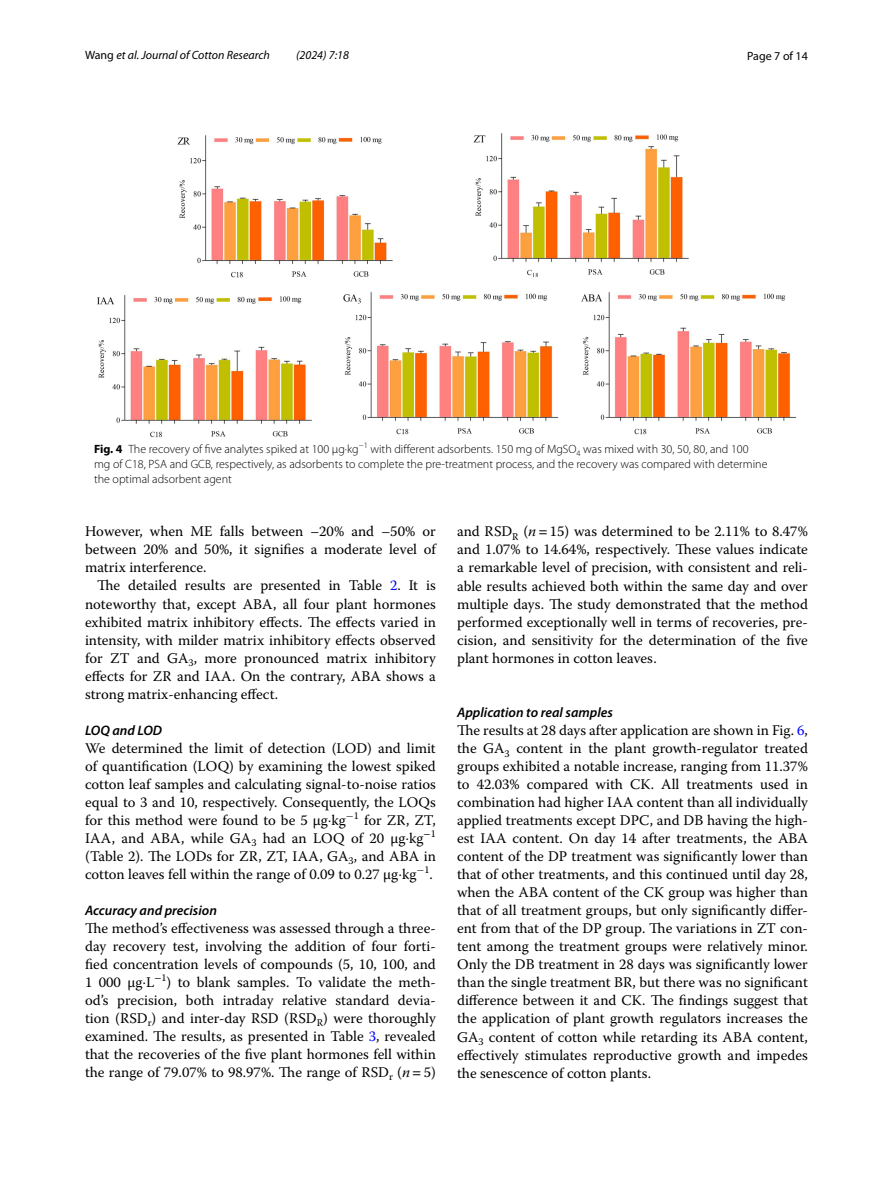
<style>
.page{position:relative;width:893px;height:1187px;background:#fff}
.page>*{position:absolute;margin:0;border:0;box-sizing:border-box;transform-origin:0 0}
.t1{font:14.7px/18px "Warnock Pro";color:#000;text-align:justify}
.t2{font:italic 600 13.8px "Myriad Pro";color:#000}
.t3{font:300 12px/15px "Myriad Pro";color:#000}
.t4{font:italic 12px "Myriad Pro";color:#000}
.t5{font:12px "Myriad Pro";color:#000}
.s1{font-style:normal}
.s2{font-weight:700}
.s3{color:#00f}
.s4{font-family:"STIX"}
.s5{font-style:italic}
.s6{font-family:"STIX";font-style:italic}
</style>
<div class="page">
<img style="left:97px;top:133px;width:700px;height:304px">
<p class="t4" style="left:85px;top:48px;width:186px"><span class="s1">Wang</span> et al. Journal of Cotton Research</p>
<p class="t4" style="left:296px;top:48px;width:54px">(2024) 7:18</p>
<p class="t5" style="left:747px;top:48px;width:62px">Page 7 of 14</p>
<p class="t3" style="left:94px;top:441px;width:675px"><span class="s2">Fig. 4</span> The recovery of five analytes spiked at 100 μg·kg<sup>−1</sup> with different adsorbents. 150 mg of -MgSO<sub>4</sub> was mixed with 30, 50, 80, and 100 mg of C18, PSA and GCB, respectively, as adsorbents to complete the pre-treatment process, and the recovery was compared with determine the optimal adsorbent agent</p>
<p class="t1" style="left:85px;top:522px;width:352px">However, when ME falls between –20% and –50% or between 20% and 50%, it signifies a moderate level of matrix interference.</p>
<p class="t1" style="left:85px;top:576px;width:352px;text-indent:12px">The detailed results are presented in Table <span class="s3">2</span>. It is noteworthy that, except ABA, all four plant hormones exhibited matrix inhibitory effects. The effects varied in intensity, with milder matrix inhibitory effects observed for ZT and GA<sub>3</sub>, more pronounced matrix inhibitory effects for ZR and IAA. On the contrary, ABA shows a strong matrix-enhancing effect.</p>
<p class="t2" style="left:85px;top:721px;width:79px">LOQ and LOD</p>
<p class="t1" style="left:85px;top:738px;width:352px">We determined the limit of detection (LOD) and limit of quantification (LOQ) by examining the lowest spiked cotton leaf samples and calculating signal-to-noise ratios equal to 3 and 10, respectively. Consequently, the LOQs for this method were found to be 5 μg<span class="s4">·</span>kg<sup>−</sup><sup>1</sup> for ZR, ZT, IAA, and ABA, while GA<sub>3</sub> had an LOQ of 20 μg<span class="s4">·</span>kg<sup>−</sup><sup>1 </sup>(Table 2). The LODs for ZR, ZT, IAA, GA<sub>3</sub>, and ABA in cotton leaves fell within the range of 0.09 to 0.27 μg<span class="s4">·</span>kg<sup>−</sup><sup>1</sup>.</p>
<p class="t2" style="left:85px;top:901px;width:133px">Accuracy and precision</p>
<p class="t1" style="left:85px;top:918px;width:352px">The method’s effectiveness was assessed through a three&shy;day recovery test, involving the addition of four forti&shy;fied concentration levels of compounds (5, 10, 100, and 1 000 μg<span class="s4">·</span>L<sup>−</sup><sup>1</sup>) to blank samples. To validate the meth&shy;od’s precision, both intraday relative standard devia&shy;tion (RSD<sub>r</sub>) and inter-day RSD (RSD<sub>R</sub>) were thoroughly examined. The results, as presented in Table <span class="s3">3</span>, revealed that the recoveries of the five plant hormones fell within the range of 79.07% to 98.97%. The range of RSD<sub>r</sub> (<span class="s5">n</span><span class="s6">=</span>5)</p>
<p class="t1" style="left:457px;top:522px;width:352px">and RSD<sub>R</sub> (<span class="s5">n</span><span class="s6">=</span>15) was determined to be 2.11% to 8.47% and 1.07% to 14.64%, respectively. These values indicate a remarkable level of precision, with consistent and reli&shy;able results achieved both within the same day and over multiple days. The study demonstrated that the method performed exceptionally well in terms of recoveries, pre&shy;cision, and sensitivity for the determination of the five plant hormones in cotton leaves.</p>
<p class="t2" style="left:457px;top:704px;width:157px">Application to real samples</p>
<p class="t1" style="left:457px;top:721px;width:352px">The results at 28 days after application are shown in Fig. <span class="s3">6</span>, the GA<sub>3</sub> content in the plant growth-regulator treated groups exhibited a notable increase, ranging from 11.37% to 42.03% compared with CK. All treatments used in combination had higher IAA content than all individually applied treatments except DPC, and DB having the high&shy;est IAA content. On day 14 after treatments, the ABA content of the DP treatment was significantly lower than that of other treatments, and this continued until day 28, when the ABA content of the CK group was higher than that of all treatment groups, but only significantly differ&shy;ent from that of the DP group. The variations in ZT con&shy;tent among the treatment groups were relatively minor.<br>Only the DB treatment in 28 days was significantly lower than the single treatment BR, but there was no significant difference between it and CK. The findings suggest that the application of plant growth regulators increases the GA<sub>3</sub> content of cotton while retarding its ABA content, effectively stimulates reproductive growth and impedes the senescence of cotton plants.</p>
</div>
